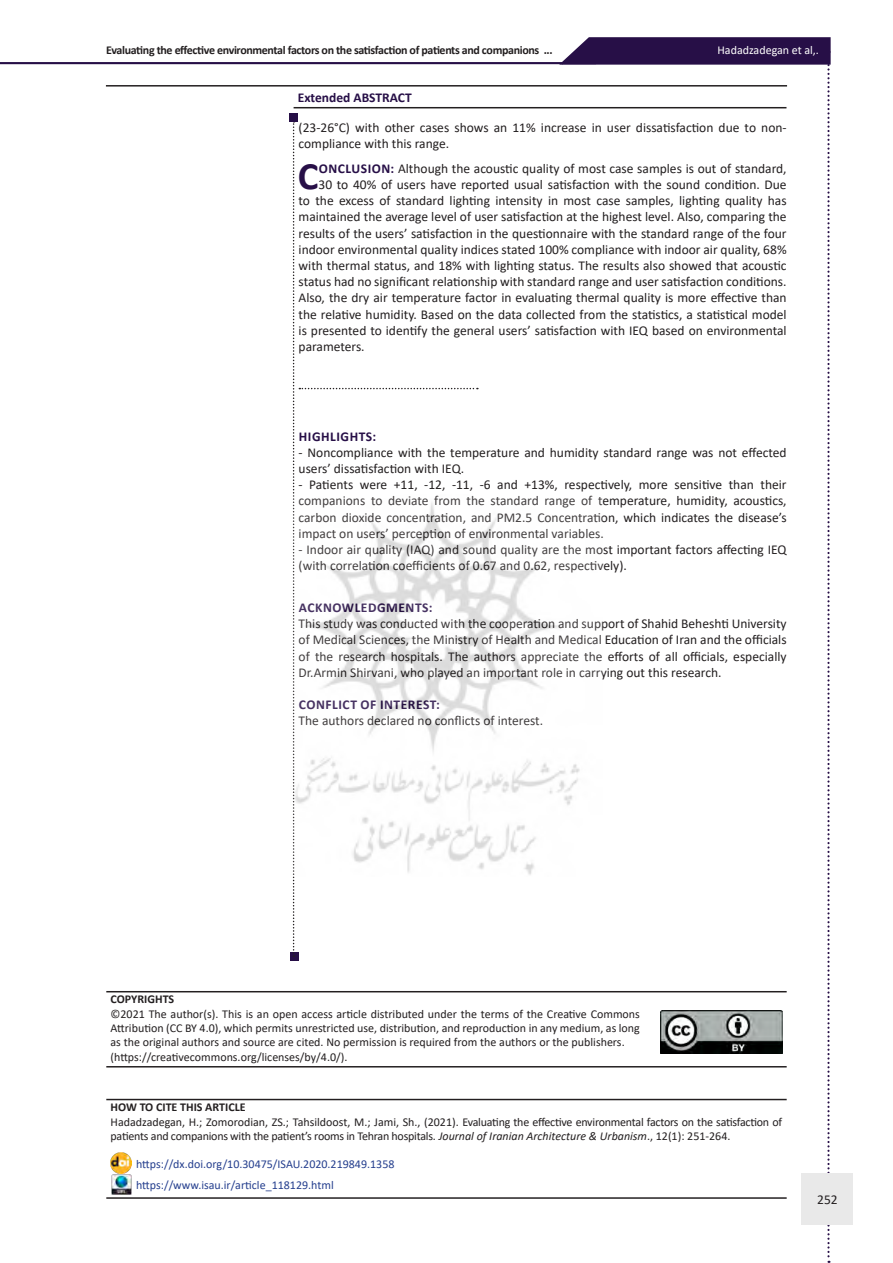
<style>
.page{position:relative;width:893px;height:1263px;background:#fff}
.page>*{position:absolute;margin:0;border:0;box-sizing:border-box;transform-origin:0 0}
.t1{font:700 39px "Calibri";color:#270f47}
.t2{font:13.5px/16.2px "Calibri";color:#231f20}
.t3{font:700 13.5px "Calibri";letter-spacing:.04em;color:#270f47}
.t4{font:700 13.5px "Calibri";color:#270f47}
.t5{font:12px/14.4px "Calibri";letter-spacing:-.01em;color:#231f20}
.t6{font:12px "Calibri";color:#253f8e}
.t7{font:700 12px "Calibri";letter-spacing:-.03em;color:#231f20}
.t8{font:700 12px "Calibri";color:#231f20}
.t9{font:12px "Calibri";color:#fff}
.s1{font-weight:700;color:#270f47}
.s2{font-style:italic}
</style>
<div class="page">
<hr style="left:0;top:62px;width:596px;height:2px;background:#270f47">
<svg style="left:556px;top:37px;width:276px;height:1226px"></svg>
<div style="left:802px;top:1174px;width:51px;height:51px;background:#e9e9e9"></div>
<hr style="left:294px;top:107px;width:492px;height:1px;background:#231f20">
<hr style="left:106px;top:85px;width:681px;height:2px;background:#231f20">
<div style="left:290px;top:952px;width:9px;height:9px;background:#270f47"></div>
<div style="left:289px;top:113px;width:9px;height:9px;background:#270f47"></div>
<img style="left:661px;top:1011px;width:121px;height:42px">
<hr style="left:106px;top:991px;width:681px;height:1px;background:#231f20">
<hr style="left:106px;top:1066px;width:681px;height:1px;background:#231f20">
<img style="left:111px;top:1152px;width:21px;height:43px">
<hr style="left:106px;top:1099px;width:681px;height:1px;background:#231f20">
<hr style="left:106px;top:1197px;width:681px;height:2px;background:#231f20">
<svg style="left:293px;top:122px;width:185px;height:835px"></svg>
<img style="left:292px;top:494px;width:311px;height:383px">
<p class="t7" style="left:106px;top:41px;width:448px">Evaluating the effective environmental factors on the satisfaction of patients and companions ...</p>
<p class="t9" style="left:717px;top:42px;width:103px">Hadadzadegan et al,.</p>
<p class="t4" style="left:298px;top:88px;width:115px">Extended ABSTRACT</p>
<p class="t2" style="left:299px;top:135px;width:152px">compliance with this range.</p>
<p class="t2" style="left:299px;top:119px;width:490px">(23-26°C) with other cases shows an 11% increase in user dissatisfaction due to non-</p>
<p class="t2" style="left:319px;top:160px;width:469px"><span class="s1">ONCLUSION:</span> Although the acoustic quality of most case samples is out of standard,</p>
<p class="t1" style="left:298px;top:148px;width:22px">C</p>
<p class="t2" style="left:299px;top:176px;width:490px;text-align:justify;text-indent:20px">30 to 40% of users have reported usual satisfaction with the sound condition. Due to the excess of standard lighting intensity in most case samples, lighting quality has maintained the average level of user satisfaction at the highest level. Also, comparing the results of the users’ satisfaction in the questionnaire with the standard range of the four indoor environmental quality indices stated 100% compliance with indoor air quality, 68% with thermal status, and 18% with lighting status. The results also showed that acoustic status had no significant relationship with standard range and user satisfaction conditions.<br>Also, the dry air temperature factor in evaluating thermal quality is more effective than the relative humidity. Based on the data collected from the statistics a, statistical model is presented to identify the general users’ satisfaction with IEQ based on environmental parameters.</p>
<p class="t3" style="left:299px;top:426px;width:79px">HIGHLIGHTS:</p>
<p class="t2" style="left:299px;top:444px;width:490px">- Noncompliance with the temperature and humidity standard range was not effected users’ dissatisfaction with IEQ.</p>
<p class="t2" style="left:760px;top:476px;width:28px">their</p>
<p class="t2" style="left:564px;top:476px;width:69px">respectively,</p>
<p class="t2" style="left:729px;top:476px;width:27px">than</p>
<p class="t2" style="left:497px;top:476px;width:22px">and</p>
<p class="t2" style="left:524px;top:476px;width:35px">+13%,</p>
<p class="t2" style="left:309px;top:476px;width:46px">Patients</p>
<p class="t2" style="left:299px;top:476px;width:490px">-<br>companions to deviate from the standard range of temperature, humidity, acoustics, carbon dioxide concentration, and PM2.5 Concentration, which indicates the disease s’ impact on users’ perception of environmental variables.</p>
<p class="t2" style="left:299px;top:541px;width:490px">- Indoor air quality (IAQ) and sound quality are the most important factors affecting IEQ (with correlation coefficients of 0.67 and 0.62, respectively .(</p>
<p class="t3" style="left:299px;top:598px;width:135px">ACKNOWLEDGMENTS:</p>
<p class="t2" style="left:299px;top:615px;width:490px;text-align:justify">This study was conducted with the cooperation and support of Shahid Beheshti University of Medical Sciences, the Ministry of Health and Medical Education of Iran and the officials of the research hospitals. The authors appreciate the efforts of all officials, especially Dr.Armin Shirvani, who played an important role in carrying out this research.</p>
<p class="t3" style="left:299px;top:695px;width:143px">CONFLICT OF INTEREST:</p>
<p class="t2" style="left:299px;top:712px;width:246px">The authors declared no conflicts of interest.</p>
<p class="t2" style="left:675px;top:476px;width:49px">sensitive</p>
<p class="t2" style="left:424px;top:476px;width:23px">-12,</p>
<p class="t2" style="left:480px;top:476px;width:12px">-6</p>
<p class="t2" style="left:394px;top:476px;width:25px">+11,</p>
<p class="t2" style="left:452px;top:476px;width:23px">-11,</p>
<p class="t2" style="left:360px;top:476px;width:29px">were</p>
<p class="t2" style="left:639px;top:476px;width:31px">more</p>
<p class="t8" style="left:111px;top:991px;width:65px">COPYRIGHTS</p>
<p class="t5" style="left:111px;top:1006px;width:531px;text-align:justify">©2021 The author .)s( This is an open access article distributed under the terms of the Creative Commons Attribution (CC BY 4.0 ,) which permits unrestricted use, distribution, and reproduction in any medium, as long as the original authors and source are cited. No permission is required from the authors or the publishers.</p>
<p class="t5" style="left:111px;top:1049px;width:238px">(https://creativecommons.org/licenses/by/4.0/ .(</p>
<p class="t8" style="left:111px;top:1099px;width:137px">HOW TO CITE THIS ARTICLE</p>
<p class="t5" style="left:111px;top:1114px;width:673px">Hadadzadegan H, ; . Zomorodian, ZS ; . Tahsildoost M, ; . Jami, Sh., (2021 .) Evaluating the effective environmental factors on the satisfaction of patients and companions with the patient s’ rooms in Tehran hospitals. <span class="s2">Journal of Iranian Architecture &amp; Urbanism</span>., 12 : (1) 251-264.</p>
<p class="t6" style="left:136px;top:1155px;width:260px">https://dx.doi.org/10.30475/ISAU.2020.219849.1358</p>
<p class="t6" style="left:136px;top:1176px;width:199px">https://www.isau /i r. article_118129.html</p>
<p class="t2" style="left:817px;top:1191px;width:22px">252</p>
</div>
